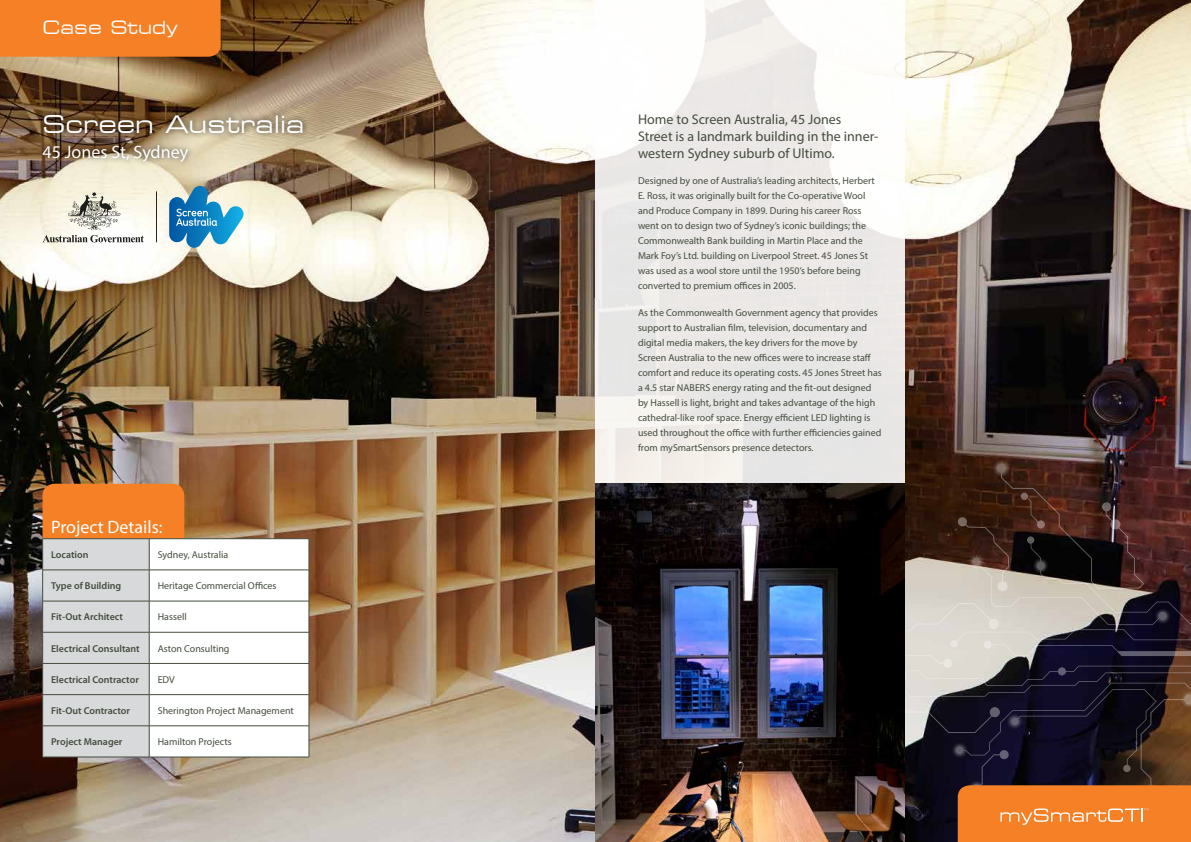
<style>
.page{position:relative;width:1191px;height:842px;background:#fff}
.page>*{position:absolute;margin:0;border:0;box-sizing:border-box;transform-origin:0 0}
.t1{font:expanded 24px "Square 721 BT";color:#fff}
.t2{font:18px "Myriad Pro";color:#fff}
.t3{font:expanded 18px "Square 721 BT";color:#fff}
.t4{font:14px/17px "Myriad Pro";color:#444d3e}
.t5{font:10px/15px "Myriad Pro";color:#444d3e}
.t6{font:600 10px "Myriad Pro";color:#444d3e}
</style>
<div class="page">
<img style="left:0;top:0;width:1191px;height:842px">
<div style="left:43px;top:484px;width:141px;height:78px;background:#f58025;border-radius:12px"></div>
<svg style="left:43px;top:539px;width:266px;height:218px"></svg>
<hr style="left:43px;top:538px;width:106px;height:1px;background:#444d3e">
<hr style="left:42px;top:539px;width:1px;height:31px;background:#444d3e">
<hr style="left:149px;top:538px;width:160px;height:1px;background:#444d3e">
<hr style="left:149px;top:539px;width:1px;height:31px;background:#444d3e">
<hr style="left:309px;top:539px;width:1px;height:31px;background:#444d3e">
<hr style="left:43px;top:570px;width:106px;height:1px;background:#444d3e">
<hr style="left:42px;top:570px;width:1px;height:31px;background:#444d3e">
<hr style="left:149px;top:570px;width:160px;height:1px;background:#444d3e">
<hr style="left:149px;top:570px;width:1px;height:31px;background:#444d3e">
<hr style="left:309px;top:570px;width:1px;height:31px;background:#444d3e">
<hr style="left:43px;top:601px;width:106px;height:1px;background:#444d3e">
<hr style="left:42px;top:601px;width:1px;height:31px;background:#444d3e">
<hr style="left:149px;top:601px;width:160px;height:1px;background:#444d3e">
<hr style="left:149px;top:601px;width:1px;height:31px;background:#444d3e">
<hr style="left:309px;top:601px;width:1px;height:31px;background:#444d3e">
<hr style="left:43px;top:632px;width:106px;height:1px;background:#444d3e">
<hr style="left:42px;top:632px;width:1px;height:31px;background:#444d3e">
<hr style="left:149px;top:632px;width:160px;height:1px;background:#444d3e">
<hr style="left:149px;top:632px;width:1px;height:31px;background:#444d3e">
<hr style="left:309px;top:632px;width:1px;height:31px;background:#444d3e">
<hr style="left:43px;top:663px;width:106px;height:1px;background:#444d3e">
<hr style="left:42px;top:663px;width:1px;height:31px;background:#444d3e">
<hr style="left:149px;top:663px;width:160px;height:1px;background:#444d3e">
<hr style="left:149px;top:663px;width:1px;height:31px;background:#444d3e">
<hr style="left:309px;top:663px;width:1px;height:31px;background:#444d3e">
<hr style="left:43px;top:694px;width:106px;height:1px;background:#444d3e">
<hr style="left:42px;top:695px;width:1px;height:31px;background:#444d3e">
<hr style="left:149px;top:694px;width:160px;height:1px;background:#444d3e">
<hr style="left:149px;top:695px;width:1px;height:31px;background:#444d3e">
<hr style="left:309px;top:695px;width:1px;height:31px;background:#444d3e">
<hr style="left:43px;top:726px;width:106px;height:1px;background:#444d3e">
<hr style="left:42px;top:726px;width:1px;height:31px;background:#444d3e">
<hr style="left:149px;top:726px;width:160px;height:1px;background:#444d3e">
<hr style="left:149px;top:726px;width:1px;height:31px;background:#444d3e">
<hr style="left:309px;top:726px;width:1px;height:31px;background:#444d3e">
<hr style="left:43px;top:757px;width:106px;height:1px;background:#444d3e">
<hr style="left:149px;top:757px;width:160px;height:1px;background:#444d3e">
<div style="left:37px;top:108px;width:272px;height:59px;background:#000;opacity:.75"></div>
<div style="left:991px;top:458px;width:20px;height:20px;background:#fff;opacity:.85"></div>
<svg style="left:996px;top:463px;width:10px;height:10px"></svg>
<svg style="left:595px;top:0;width:309px;height:484px;fill:#ece8e7"></svg>
<img style="left:595px;top:484px;width:251px;height:358px">
<div style="left:0;top:0;width:221px;height:57px;background:#f58025"></div>
<svg style="left:846px;top:467px;width:345px;height:375px;background:#574138"></svg>
<svg style="left:169px;top:186px;width:76px;height:62px;background:#6fadcc"></svg>
<svg style="left:43px;top:191px;width:114px;height:51px"></svg>
<h2 class="t3" style="left:43px;top:17px;width:137px">Case Study</h2>
<h1 class="t1" style="left:43px;top:110px;width:263px">Screen Australia</h1>
<h2 class="t2" style="left:43px;top:141px;width:147px">45 Jones St, Sydney</h2>
<h2 class="t2" style="left:51px;top:516px;width:113px">Project Details:</h2>
<p class="t6" style="left:51px;top:549px;width:39px">Location</p>
<p class="t5" style="left:158px;top:547px;width:72px">Sydney, Australia</p>
<p class="t6" style="left:51px;top:580px;width:72px">Type of Building</p>
<p class="t5" style="left:158px;top:578px;width:120px">Heritage Commercial Offices</p>
<p class="t6" style="left:51px;top:611px;width:73px">Fit-Out Architect</p>
<p class="t5" style="left:158px;top:609px;width:30px">Hassell</p>
<p class="t6" style="left:51px;top:643px;width:90px">Electrical Consultant</p>
<p class="t5" style="left:158px;top:641px;width:73px">Aston Consulting</p>
<p class="t6" style="left:51px;top:674px;width:89px">Electrical Contractor</p>
<p class="t5" style="left:158px;top:672px;width:19px">EDV</p>
<p class="t6" style="left:51px;top:705px;width:80px">Fit-Out Contractor</p>
<p class="t5" style="left:158px;top:703px;width:138px">Sherington Project Management</p>
<p class="t6" style="left:51px;top:736px;width:73px">Project Manager</p>
<p class="t5" style="left:158px;top:734px;width:75px">Hamilton Projects</p>
<h3 class="t4" style="left:638px;top:110px;width:242px">Home to Screen Australia, 45 Jones<br>Street is a landmark building in the inner&shy;western Sydney suburb of Ultimo.</h3>
<p class="t5" style="left:638px;top:173px;width:238px">Designed by one of Australia’s leading architects, Herbert E. Ross, it was originally built for the Co-operative Wool and Produce Company in 1899. During his career Ross went on to design two of Sydney’s iconic buildings; the Commonwealth Bank building in Martin Place and the Mark Foy’s Ltd. building on Liverpool Street. 45 Jones St was used as a wool store until the 1950’s before being converted to premium offices in 2005.</p>
<p class="t5" style="left:638px;top:305px;width:245px">As the Commonwealth Government agency that provides support to Australian film, television, documentary and digital media makers, the key drivers for the move by Screen Australia to the new offices were to increase staff comfort and reduce its operating costs. 45 Jones Street has a 4.5 star NABERS energy rating and the fit-out designed by Hassell is light, bright and takes advantage of the high cathedral-like roof space. Energy efficient LED lighting is used throughout the office with further efficiencies gained from mySmartSensors presence detectors.</p>
</div>
